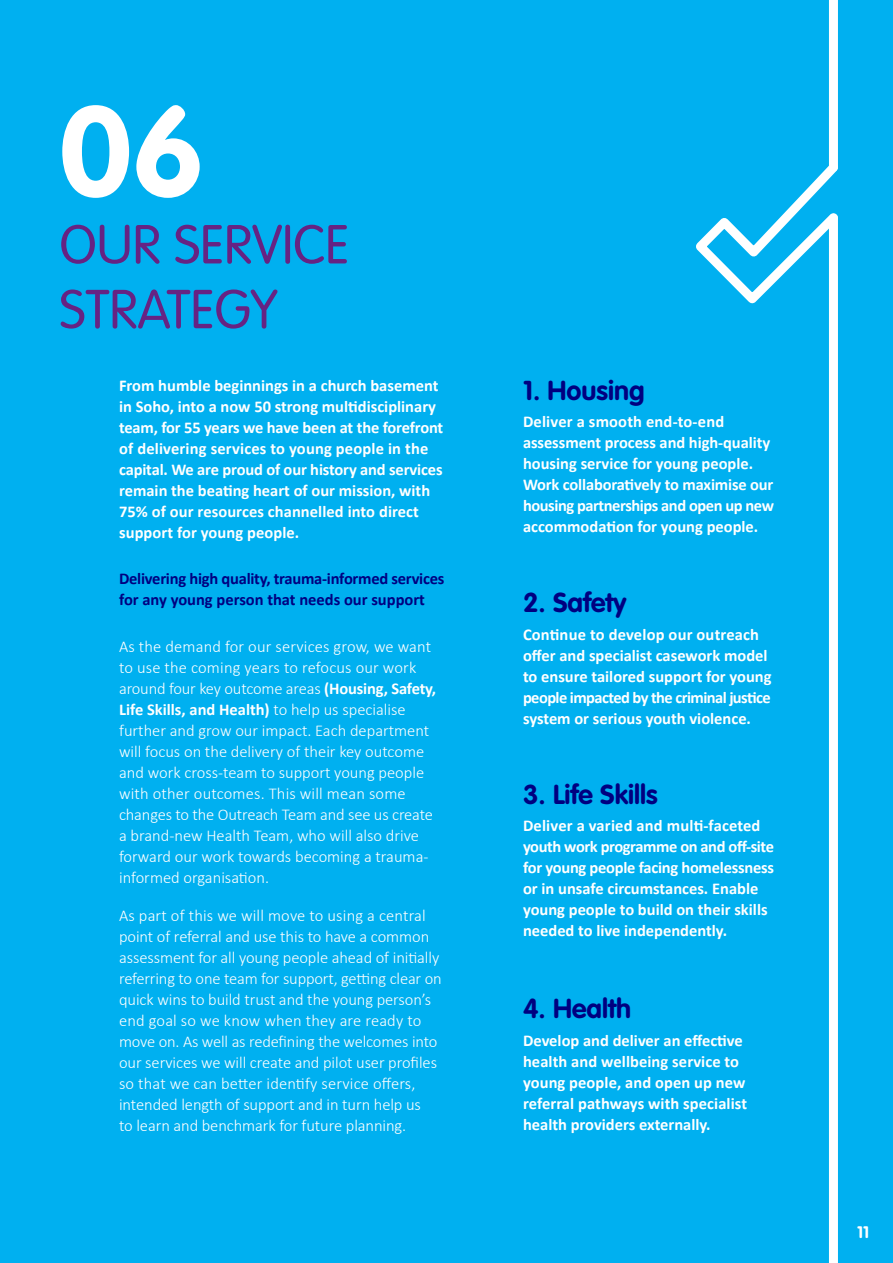
<style>
.page{position:relative;width:893px;height:1263px;background:#00b0f0}
.page>*{position:absolute;margin:0;border:0;box-sizing:border-box;transform-origin:0 0}
.t1{font:700 126px "VAG Rounded";color:#fff}
.t2{font:300 54px/64.8px "VAG Rounded";color:#662383}
.t3{font:700 27px "VAG Rounded";color:#000080}
.t4{font:700 16.5px/21px "Calibri";color:#fff}
.t5{font:300 16.5px/21px "Calibri";letter-spacing:-.005em;color:#fff}
.t6{font:700 16.5px/21px "Calibri";letter-spacing:-.015em;color:#000080}
.t7{font:700 16.5px "VAG Rounded";color:#fff}
.s1{font-weight:700}
</style>
<div class="page">
<div style="left:829px;top:218px;width:9px;height:1045px;background:#fff"></div>
<svg style="left:696px;top:165px;width:142px;height:139px"></svg>
<div style="left:829px;top:0;width:9px;height:167px;background:#fff"></div>
<h1 class="t1" style="left:60px;top:78px;width:146px">06</h1>
<h2 class="t2" style="left:60px;top:212px;width:291px">OUR SERVICE<br>STRATEGY</h2>
<p class="t4" style="left:119px;top:374px;width:326px">From humble beginnings in a church basement in Soho, into a now 50 strong multidisciplinary team, for 55 years we have been at the forefront of delivering services to young people in the capital. We are proud of our history and services remain the beating heart of our mission, with 75% of our resources channelled into direct support for young people.</p>
<p class="t6" style="left:119px;top:568px;width:327px">Delivering high quality, trauma-informed services for any young person that needs our support</p>
<p class="t5" style="left:119px;top:636px;width:319px">As the demand for our services grow, we want to use the coming years to refocus our work around four key outcome areas <span class="s1">(Housing, Safety, Life Skills, and Health)</span> to help us specialise further and grow our impact. Each department will focus on the delivery of their key outcome and work cross-team to support young people with other outcomes. This will mean some changes to the Outreach Team and see us create a brand-new Health Team, who will also drive forward our work towards becoming a trauma&shy;informed organisation.</p>
<p class="t5" style="left:119px;top:905px;width:324px">As part of this we will move to using a central point of referral and use this to have a common assessment for all young people ahead of initially referring to one team for support, getting clear on quick wins to build trust and the young person’s end goal so we know when they are ready to move on. As well as redefining the welcomes into our services we will create and pilot user profiles so that we can better identify service offers, intended length of support and in turn help us<br>to learn and benchmark for future planning.</p>
<h3 class="t3" style="left:523px;top:374px;width:123px">1. Housing</h3>
<p class="t4" style="left:523px;top:410px;width:252px">Deliver a smooth end-to-end assessment process and high-quality housing service for young people.<br>Work collaboratively to maximise our housing partnerships and open up new accommodation for young people.</p>
<h3 class="t3" style="left:523px;top:587px;width:105px">2. Safety</h3>
<p class="t4" style="left:523px;top:623px;width:250px">Continue to develop our outreach offer and specialist casework model to ensure tailored support for young people impacted by the criminal justice system or serious youth violence.</p>
<h3 class="t3" style="left:523px;top:778px;width:136px">3. Life Skills</h3>
<p class="t4" style="left:523px;top:815px;width:252px">Deliver a varied and multi-faceted youth work programme on and off-site for young people facing homelessness or in unsafe circumstances. Enable young people to build on their skills needed to live independently.</p>
<h3 class="t3" style="left:523px;top:993px;width:109px">4. Health</h3>
<p class="t4" style="left:523px;top:1029px;width:226px">Develop and deliver an effective health and wellbeing service to young people, and open up new referral pathways with specialist health providers externally.</p>
<p class="t7" style="left:857px;top:1222px;width:14px">11</p>
</div>
